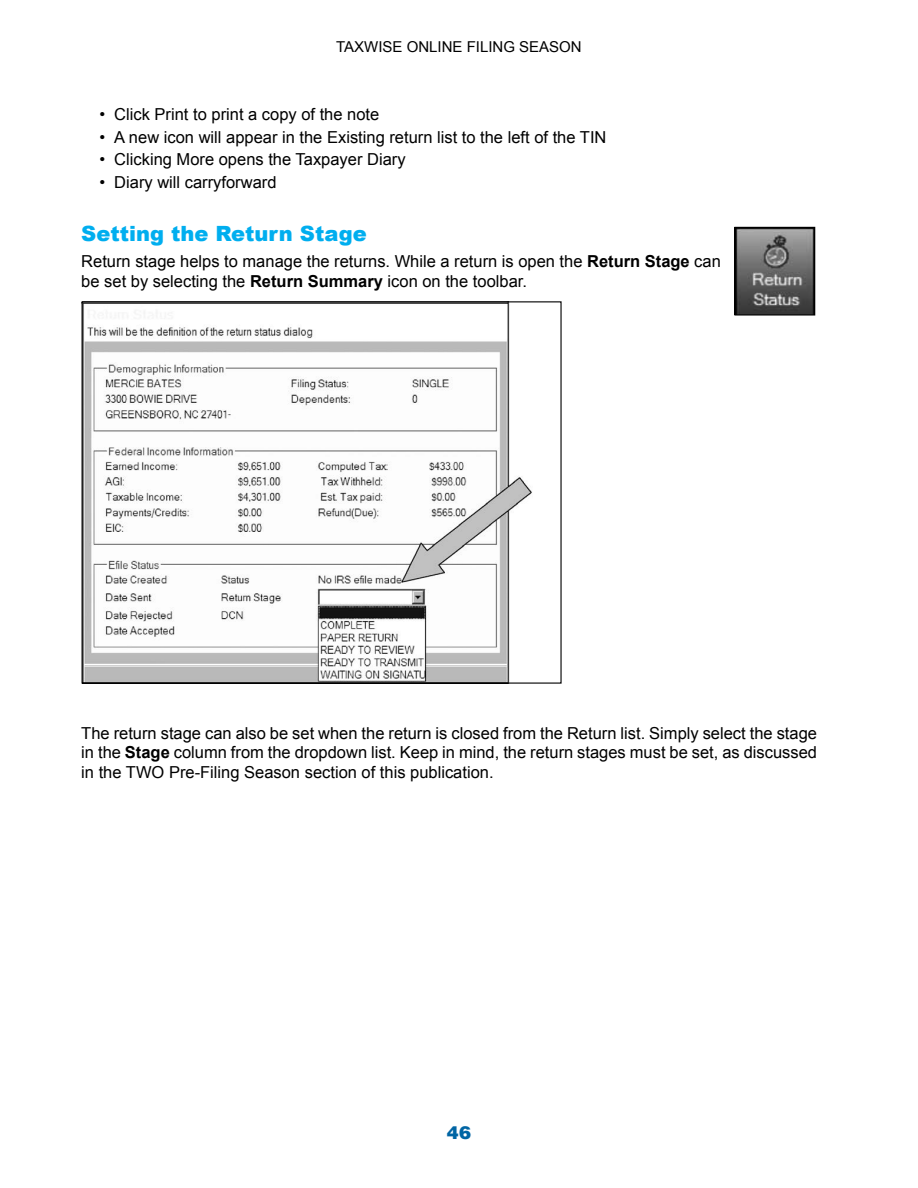
<style>
.page{position:relative;width:918px;height:1188px;background:#fff}
.page>*{position:absolute;margin:0;border:0;box-sizing:border-box;transform-origin:0 0}
.t1{font:900 21px "Arial";color:#00aeef}
.t2{font:900 18px "Helvetica LT Std";color:#0065a4}
.t3{font:16.5px/19.8px "Arial";color:#000}
.t4{font:15px "Arial";color:#000}
.s1{font-weight:700}
</style>
<div class="page">
<img style="left:84px;top:303px;width:448px;height:379px">
<img style="left:736px;top:229px;width:77px;height:85px">
<div style="left:734px;top:227px;width:81px;height:89px;border:1px solid #000"></div>
<p class="t4" style="left:336px;top:37px;width:147px">TaxWise Online FILIN</p>
<p class="t4" style="left:503px;top:37px;width:27px">G SEAS</p>
<p class="t4" style="left:559px;top:37px;width:22px">ON</p>
<p class="t3" style="left:100px;top:105px;width:281px">• Click Print to print a copy of the note</p>
<p class="t3" style="left:100px;top:127px;width:508px">• A new icon will appear in the Existing return list to the left of the TIN</p>
<p class="t3" style="left:100px;top:150px;width:308px">• Clicking More opens the Taxpayer Diary</p>
<p class="t3" style="left:100px;top:172px;width:179px">• Diary will carryforward</p>
<p class="t1" style="left:81px;top:222px;width:287px">Setting the Return Stage</p>
<p class="t3" style="left:81px;top:252px;width:641px">Return stage helps to manage the returns. While a return is open the <span class="s1">Return Stage</span> can be set by selecting the <span class="s1">Return Summary</span> icon on the toolbar.</p>
<p class="t3" style="left:81px;top:723px;width:737px;text-align:justify">The return stage can also be set when the return is closed from the Return list. Simply select the stage in the <span class="s1">Stage</span> column from the dropdown list. Keep in mind, the return stages must be set, as discussed in the TWO Pre-Filing Season section of this publication.</p>
<p class="t2" style="left:447px;top:1121px;width:26px">46</p>
</div>
